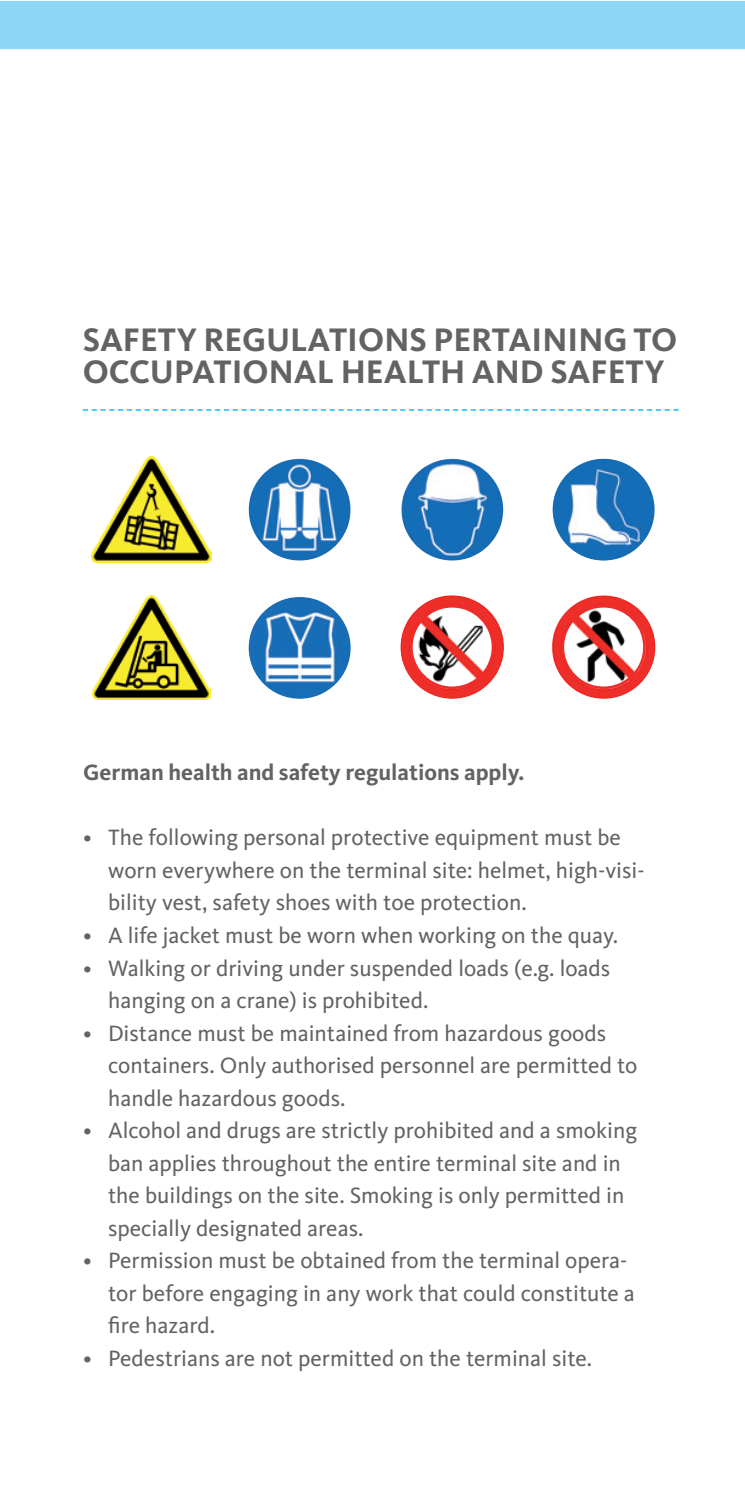
<style>
.page{position:relative;width:745px;height:1489px;background:#fff}
.page>*{position:absolute;margin:0;border:0;box-sizing:border-box;transform-origin:0 0}
.Subheadline{font:700 33.75px/32.5px "Kievit";color:#636366}
.Copy{font:23px/32.5px "Kievit";color:#636366}
.Copy-2{font:700 23px "Kievit";color:#636366}
</style>
<div class="page">
<div style="left:0;top:1px;width:744px;height:49px;background:#8dd7f7"></div>
<svg style="left:83px;top:409px;width:595px;height:2px"></svg>
<img style="left:92px;top:457px;width:119px;height:105px">
<img style="left:93px;top:595px;width:117px;height:104px">
<img style="left:246px;top:456px;width:106px;height:107px;border-radius:53px">
<div style="left:244px;top:454px;width:111px;height:111px;border:4px solid #fff;border-radius:50%"></div>
<img style="left:399px;top:456px;width:106px;height:107px;border-radius:53px">
<div style="left:396px;top:454px;width:111px;height:111px;border:4px solid #fff;border-radius:50%"></div>
<img style="left:550px;top:456px;width:106px;height:107px;border-radius:53px">
<div style="left:547px;top:454px;width:111px;height:111px;border:4px solid #fff;border-radius:50%"></div>
<img style="left:246px;top:594px;width:106px;height:107px;border-radius:53px">
<div style="left:244px;top:592px;width:111px;height:111px;border:4px solid #fff;border-radius:50%"></div>
<img style="left:398px;top:593px;width:108px;height:108px;border-radius:54px">
<div style="left:396px;top:591px;width:112px;height:112px;border:4px solid #fff;border-radius:50%"></div>
<div style="left:410px;top:605px;width:84px;height:84px;border:2px solid #ee2d28;border-radius:50%"></div>
<img style="left:549px;top:593px;width:108px;height:108px;border-radius:54px">
<div style="left:547px;top:591px;width:112px;height:112px;border:4px solid #fff;border-radius:50%"></div>
<div style="left:561px;top:605px;width:84px;height:84px;border:2px solid #ee2d28;border-radius:50%"></div>
<p class="Subheadline" style="left:83px;top:323px;width:595px">SAFETY REGULATIONS PERTAINING TO<br>OCCUPATIONAL HEALTH AND SAFETY</p>
<p class="Copy-2" style="left:83px;top:759px;width:442px">German health and safety regulations apply.</p>
<p class="Copy" style="left:108px;top:821px;width:537px;text-indent:-25px">• The following personal protective equipment must be worn everywhere on the terminal site: helmet, high-visi&shy;bility vest, safety shoes with toe protection.</p>
<p class="Copy" style="left:83px;top:919px;width:536px">• A life jacket must be worn when working on the quay.</p>
<p class="Copy" style="left:108px;top:951px;width:503px;text-indent:-25px">• Walking or driving under suspended loads (e.g. loads hanging on a crane) is prohibited.</p>
<p class="Copy" style="left:83px;top:1016px;width:524px">• Distance must be maintained from hazardous goods</p>
<p class="Copy" style="left:108px;top:1049px;width:530px">containers. Only authorised personnel are permitted to handle hazardous goods.</p>
<p class="Copy" style="left:108px;top:1114px;width:530px;text-indent:-25px">• Alcohol and drugs are strictly prohibited and a smoking ban applies throughout the entire terminal site and in the buildings on the site. Smoking is only permitted in specially designated areas.</p>
<p class="Copy" style="left:108px;top:1244px;width:528px;text-indent:-25px">• Permission must be obtained from the terminal opera&shy;tor before engaging in any work that could constitute a fire hazard.</p>
<p class="Copy" style="left:83px;top:1341px;width:510px">• Pedestrians are not permitted on the terminal site.</p>
</div>
